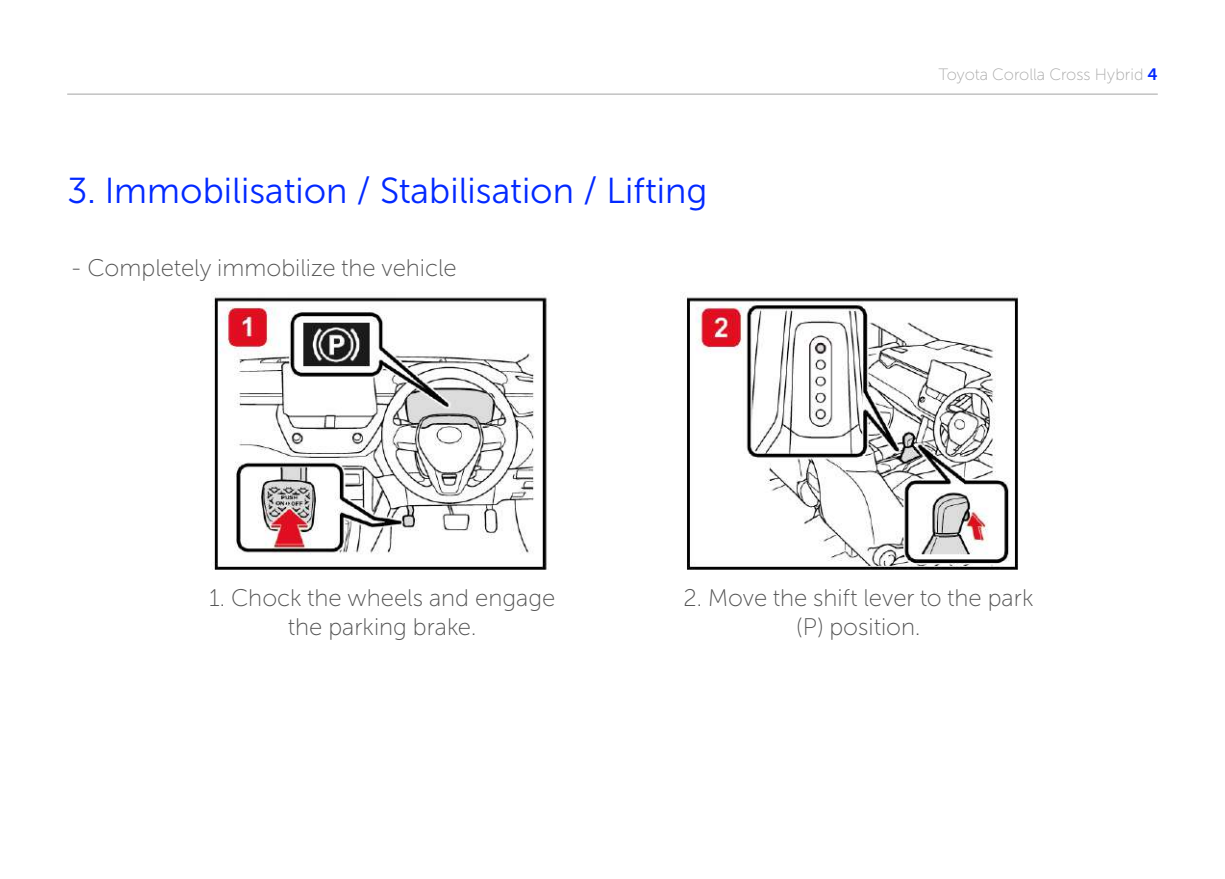
<style>
.page{position:relative;width:1225px;height:879px;background:#fff}
.page>*{position:absolute;margin:0;border:0;box-sizing:border-box;transform-origin:0 0}
.t1{font:36px "Museo Sans Cyrl 300";color:#0329ff}
.t2{font:24px/28.8px "Museo Sans Cyrl 100";color:#535353;text-align:center}
.t3{font:16.4px "Museo Sans Cyrl 100";color:#aaa}
.s1{font-family:"Museo Sans Cyrl 700";color:#0329ff}
</style>
<div class="page">
<hr style="left:67px;top:94px;width:1090px;height:1px;background:#aaa">
<img style="left:211px;top:292px;width:807px;height:278px">
<h1 class="t1" style="left:67px;top:171px;width:642px">3. Immobilisation / Stabilisation / Lifting</h1>
<p class="t2" style="left:71px;top:254px;width:387px">- Completely immobilize the vehicle</p>
<p class="t3" style="left:938px;top:66px;width:221px">Toyota Corolla Cross Hybrid <span class="s1">4</span></p>
<p class="t2" style="left:209px;top:583px;width:348px">1. Chock the wheels and engage the parking brake.</p>
<p class="t2" style="left:683px;top:583px;width:351px">2. Move the shift lever to the park (P) position.</p>
</div>
